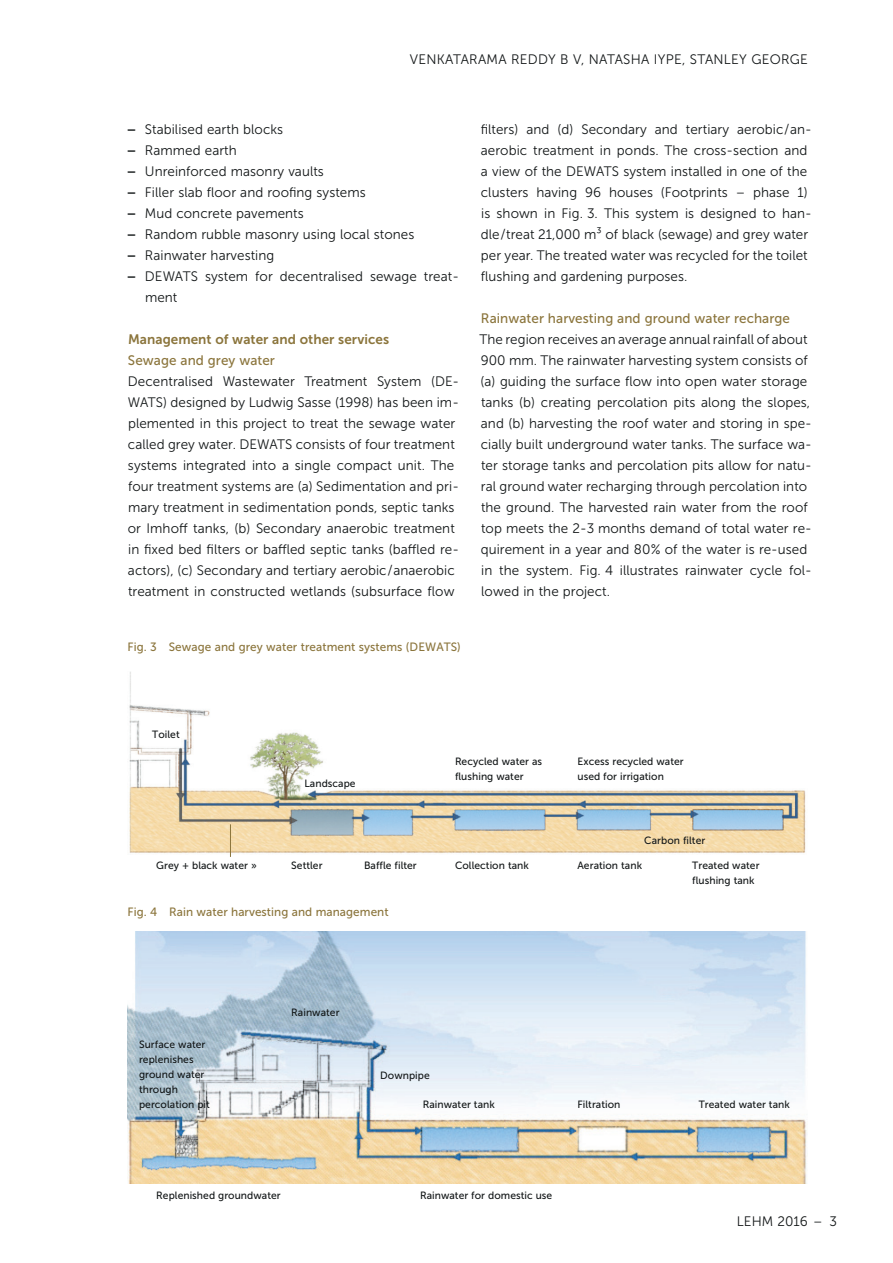
<style>
.page{position:relative;width:893px;height:1263px;background:#fff}
.page>*{position:absolute;margin:0;border:0;box-sizing:border-box;transform-origin:0 0}
.t1{font:13.65px/21px "Museo Sans 300";letter-spacing:.005em;color:#121617}
.t2{font:13.65px "Museo Sans 500";letter-spacing:.005em;color:#8b753c}
.t3{font:13.65px "Museo Sans 700";letter-spacing:.005em;color:#8b753c}
.t4{font:12px "Museo Sans 500";letter-spacing:.005em;color:#8b753c}
.t5{font:10.5px/15px "Museo Sans 500";letter-spacing:.005em;color:#121617}
.s1{font-family:"Museo Sans 700"}
</style>
<div class="page">
<img style="left:129px;top:671px;width:677px;height:183px">
<img style="left:128px;top:932px;width:679px;height:252px">
<hr style="left:230px;top:824px;width:1px;height:33px;background:#8b753c">
<p class="t1" style="left:410px;top:49px;width:399px">VENKATARAMA REDDY B V, NATASHA IYPE, STANLEY GEORGE</p>
<p class="t1" style="left:127px;top:118px;width:158px"><span class="s1">–</span> Stabilised earth blocks</p>
<p class="t1" style="left:127px;top:139px;width:111px"><span class="s1">–</span> Rammed earth</p>
<p class="t1" style="left:127px;top:160px;width:198px"><span class="s1">–</span> Unreinforced masonry vaults</p>
<p class="t1" style="left:127px;top:181px;width:240px"><span class="s1">–</span> Filler slab floor and roofing systems</p>
<p class="t1" style="left:127px;top:202px;width:178px"><span class="s1">–</span> Mud concrete pavements</p>
<p class="t1" style="left:127px;top:223px;width:289px"><span class="s1">–</span> Random rubble masonry using local stones</p>
<p class="t1" style="left:127px;top:244px;width:149px"><span class="s1">–</span> Rainwater harvesting</p>
<p class="t1" style="left:145px;top:265px;width:315px;text-indent:-18px"><span class="s1">–</span> DEWATS system for decentralised sewage treat&shy;ment</p>
<p class="t3" style="left:128px;top:331px;width:263px">Management of water and other services</p>
<p class="t2" style="left:128px;top:352px;width:148px">Sewage and grey water</p>
<p class="t1" style="left:128px;top:370px;width:333px">Decentralised Wastewater Treatment System (DE-WATS) designed by Ludwig Sasse (1998) has been im&shy;plemented in this project to treat the sewage water called grey water. DEWATS consists of four treatment systems integrated into a single compact unit. The four treatment systems are (a) Sedimentation and pri&shy;mary treatment in sedimentation ponds, septic tanks or Imhoff tanks, (b) Secondary anaerobic treatment in fixed bed filters or baffled septic tanks (baffled re&shy;actors), (c) Secondary and tertiary aerobic/anaerobic treatment in constructed wetlands (subsurface flow</p>
<p class="t4" style="left:128px;top:640px;width:335px">Fig. 3 Sewage and grey water treatment systems (DEWATS)</p>
<p class="t1" style="left:481px;top:118px;width:333px">filters) and (d) Secondary and tertiary aerobic/an&shy;aerobic treatment in ponds. The cross-section and a view of the DEWATS system installed in one of the clusters having 96 houses (Footprints – phase 1) is shown in Fig. 3. This system is designed to han&shy;dle/treat 21,000 m³ of black (sewage) and grey water per year. The treated water was recycled for the toilet flushing and gardening purposes.</p>
<p class="t2" style="left:481px;top:310px;width:311px">Rainwater harvesting and ground water recharge</p>
<p class="t1" style="left:480px;top:328px;width:334px">The region receives an average annual rainfall of about 900 mm. The rainwater harvesting system consists of (a) guiding the surface flow into open water storage tanks (b) creating percolation pits along the slopes, and (b) harvesting the roof water and storing in spe&shy;cially built underground water tanks. The surface wa&shy;ter storage tanks and percolation pits allow for natu&shy;ral ground water recharging through percolation into the ground. The harvested rain water from the roof top meets the 2-3 months demand of total water re&shy;quirement in a year and 80 % of the water is re-used in the system. Fig. 4 illustrates rainwater cycle fol&shy;lowed in the project.</p>
<p class="t5" style="left:152px;top:727px;width:29px">Toilet</p>
<p class="t5" style="left:156px;top:858px;width:102px">Grey + black water »</p>
<p class="t5" style="left:304px;top:775px;width:53px">Landscape</p>
<p class="t5" style="left:455px;top:754px;width:89px">Recycled water as flushing water</p>
<p class="t5" style="left:291px;top:858px;width:33px">Settler</p>
<p class="t5" style="left:364px;top:858px;width:54px">Baffle filter</p>
<p class="t5" style="left:455px;top:858px;width:75px">Collection tank</p>
<p class="t4" style="left:128px;top:906px;width:263px">Fig. 4 Rain water harvesting and management</p>
<p class="t5" style="left:577px;top:754px;width:108px">Excess recycled water used for irrigation</p>
<p class="t5" style="left:644px;top:833px;width:63px">Carbon filter</p>
<p class="t5" style="left:577px;top:858px;width:66px">Aeration tank</p>
<p class="t5" style="left:692px;top:858px;width:69px">Treated water flushing tank</p>
<p class="t5" style="left:139px;top:1037px;width:72px">Surface water replenishes ground water through percolation pit</p>
<p class="t5" style="left:291px;top:1004px;width:50px">Rainwater</p>
<p class="t5" style="left:156px;top:1188px;width:126px">Replenished groundwater</p>
<p class="t5" style="left:380px;top:1067px;width:51px">Downpipe</p>
<p class="t5" style="left:423px;top:1097px;width:74px">Rainwater tank</p>
<p class="t5" style="left:577px;top:1097px;width:44px">Filtration</p>
<p class="t5" style="left:699px;top:1097px;width:93px">Treated water tank</p>
<p class="t5" style="left:420px;top:1188px;width:134px">Rainwater for domestic use</p>
<p class="t1" style="left:737px;top:1210px;width:102px">LEHM 2016 – 3</p>
</div>
